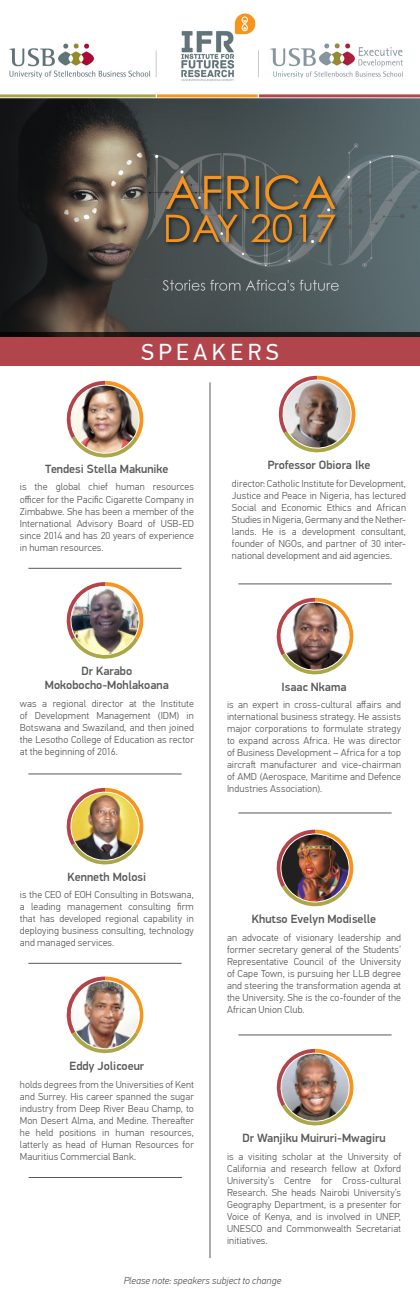
<style>
.page{position:relative;width:420px;height:1313px;background:#fff}
.page>*{position:absolute;margin:0;border:0;box-sizing:border-box;transform-origin:0 0}
.t1{font:23px "PF Din Text Pro";letter-spacing:.2em;color:#fff}
.t2{font:500 12px/14.4px "PF Din Display Pro";color:#58595b;text-align:center}
.t3{font:300 10px/12px "PF Din Text Pro";letter-spacing:.01em;color:#58595b;text-align:justify}
.t4{font:italic 300 10px "PF Din Text Pro";color:#58595b}
</style>
<div class="page">
<img style="left:276px;top:1048px;width:78px;height:78px">
<img style="left:276px;top:829px;width:77px;height:78px">
<img style="left:276px;top:597px;width:78px;height:78px">
<img style="left:66px;top:976px;width:78px;height:78px">
<img style="left:66px;top:787px;width:78px;height:78px">
<img style="left:66px;top:582px;width:78px;height:77px">
<img style="left:66px;top:380px;width:78px;height:78px">
<img style="left:0;top:13px;width:420px;height:319px">
<hr style="left:210px;top:382px;width:1px;height:875px;background:#58595b">
<hr style="left:28px;top:568px;width:153px;height:1px;background:#58595b">
<hr style="left:238px;top:583px;width:153px;height:1px;background:#58595b">
<hr style="left:28px;top:773px;width:153px;height:1px;background:#58595b">
<hr style="left:238px;top:812px;width:153px;height:1px;background:#58595b">
<hr style="left:28px;top:962px;width:153px;height:1px;background:#58595b">
<hr style="left:238px;top:1034px;width:153px;height:1px;background:#58595b">
<hr style="left:29px;top:1176px;width:153px;height:1px;background:#58595b">
<svg style="left:0;top:332px;width:420px;height:5px;background:#161717"></svg>
<div style="left:0;top:337px;width:420px;height:29px;background:#b2454c"></div>
<img style="left:278px;top:375px;width:78px;height:78px">
<h1 class="t1" style="left:141px;top:338px;width:139px">SPEAKERS</h1>
<p class="t2" style="left:45px;top:461px;width:125px">Tendesi Stella Makunike</p>
<p class="t3" style="left:20px;top:481px;width:175px">is the global chief human resources officer for the Pacific Cigarette Company in Zimbabwe. She has been a member of the International Advisory Board of USB-ED since 2014 and has 20 years of experience in human resources.</p>
<p class="t2" style="left:267px;top:458px;width:104px">Professor Obiora Ike</p>
<p class="t3" style="left:232px;top:477px;width:175px">director: Catholic Institute for Development, Justice and Peace in Nigeria, has lectured Social and Economic Ethics and African Studies in Nigeria, Germany and the Nether&shy;lands. He is a development consultant, founder of NGOs, and partner of 30 inter&shy;national development and aid agencies.</p>
<p class="t2" style="left:45px;top:663px;width:125px">Dr Karabo<br>Mokobocho-Mohlakoana</p>
<p class="t3" style="left:20px;top:697px;width:175px">was a regional director at the Institute of Development Management (IDM) in Botswana and Swaziland, and then joined the Lesotho College of Education as rector at the beginning of 2016.</p>
<p class="t2" style="left:68px;top:869px;width:80px">Kenneth Molosi</p>
<p class="t3" style="left:20px;top:888px;width:175px">is the CEO of EOH Consulting in Botswana, a leading management consulting firm that has developed regional capability in deploying business consulting, technology and managed services.</p>
<p class="t2" style="left:69px;top:1058px;width:76px">Eddy Jolicoeur</p>
<p class="t3" style="left:20px;top:1078px;width:175px">holds degrees from the Universities of Kent and Surrey. His career spanned the sugar industry from Deep River Beau Champ, to Mon Desert Alma, and Medine. Thereafter he held positions in human resources, latterly as head of Human Resources for Mauritius Commercial Bank.</p>
<p class="t2" style="left:281px;top:679px;width:66px">Isaac Nkama</p>
<p class="t3" style="left:227px;top:698px;width:175px">is an expert in cross-cultural affairs and international business strategy. He assists major corporations to formulate strategy to expand across Africa. He was director of Business Development – Africa for a top aircraft manufacturer and vice-chairman of AMD (Aerospace, Maritime and Defence Industries Association).</p>
<p class="t2" style="left:252px;top:911px;width:126px">Khutso Evelyn Modiselle</p>
<p class="t3" style="left:227px;top:931px;width:175px">an advocate of visionary leadership and former secretary general of the Students’ Representative Council of the University of Cape Town, is pursuing her LLB degree and steering the transformation agenda at the University. She is the co-founder of the African Union Club.</p>
<p class="t2" style="left:242px;top:1130px;width:144px">Dr Wanjiku Muiruri-Mwagiru</p>
<p class="t3" style="left:227px;top:1150px;width:175px">is a visiting scholar at the University of California and research fellow at Oxford University’s Centre for Cross-cultural Research. She heads Nairobi University’s Geography Department, is a presenter for Voice of Kenya, and is involved in UNEP, UNESCO and Commonwealth Secretariat initiatives.</p>
<p class="t4" style="left:124px;top:1274px;width:159px">Please note: speakers subject to change</p>
</div>
